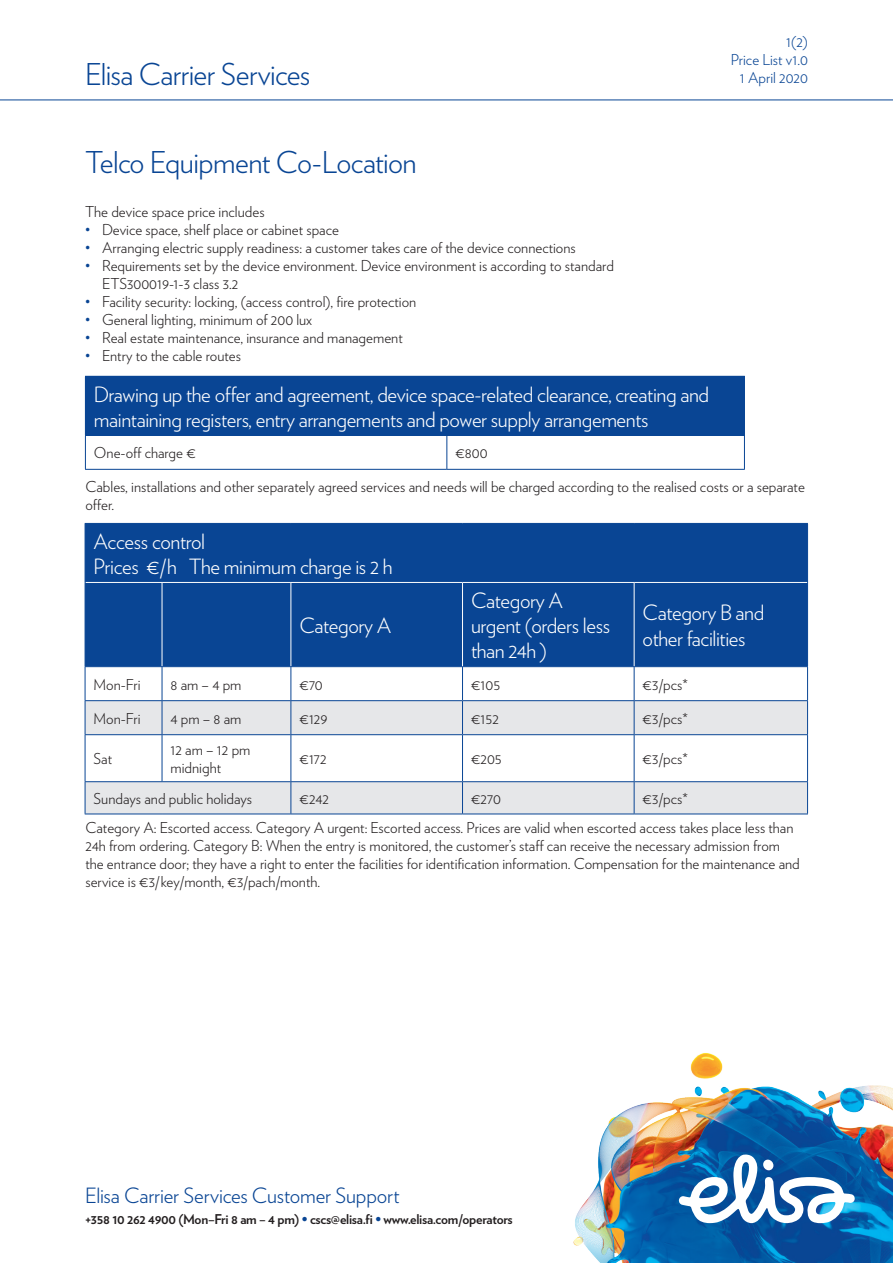
<style>
.page{position:relative;width:893px;height:1263px;background:#fff}
.page>*{position:absolute;margin:0;border:0;box-sizing:border-box;transform-origin:0 0}
.Otsikko{font:300 30px "Verlag";letter-spacing:-.02em;color:#094594}
.Taulukko_otsikko{font:300 21px/25.2px "Verlag";letter-spacing:-.02em;color:#fff}
.t1{font:300 21px "Verlag";letter-spacing:-.01em;color:#094594}
.Leipis{font:300 15px/18px "Verlag";color:#231f20}
.t2{font:300 15px/18px "Verlag";color:#094594;text-align:right}
.t3{font:700 13.5px "Verlag";letter-spacing:-.02em;color:#231f20}
.s1{color:#094594}
</style>
<div class="page">
<hr style="left:0;top:100px;width:893px;height:1px;background:#094594">
<img style="left:573px;top:1053px;width:320px;height:210px">
<svg style="left:679px;top:1154px;width:176px;height:69px"></svg>
<div style="left:86px;top:524px;width:721px;height:142px;background:#094594"></div>
<svg style="left:86px;top:667px;width:721px;height:147px"></svg>
<hr style="left:85px;top:582px;width:77px;height:1px;background:#fff">
<hr style="left:162px;top:582px;width:129px;height:1px;background:#fff">
<hr style="left:162px;top:583px;width:1px;height:83px;background:#fff">
<hr style="left:291px;top:582px;width:171px;height:1px;background:#fff">
<hr style="left:291px;top:583px;width:1px;height:83px;background:#fff">
<hr style="left:462px;top:582px;width:172px;height:1px;background:#fff">
<hr style="left:462px;top:583px;width:1px;height:83px;background:#fff">
<hr style="left:634px;top:582px;width:173px;height:1px;background:#fff">
<hr style="left:634px;top:583px;width:1px;height:83px;background:#fff">
<hr style="left:85px;top:666px;width:77px;height:1px;background:#094594">
<hr style="left:162px;top:666px;width:129px;height:1px;background:#094594">
<hr style="left:162px;top:667px;width:1px;height:33px;background:#094594">
<hr style="left:291px;top:666px;width:171px;height:1px;background:#094594">
<hr style="left:291px;top:667px;width:1px;height:33px;background:#094594">
<hr style="left:462px;top:666px;width:172px;height:1px;background:#094594">
<hr style="left:462px;top:667px;width:1px;height:33px;background:#094594">
<hr style="left:634px;top:666px;width:174px;height:1px;background:#094594">
<hr style="left:634px;top:667px;width:1px;height:33px;background:#094594">
<hr style="left:85px;top:700px;width:77px;height:1px;background:#094594">
<hr style="left:162px;top:700px;width:129px;height:1px;background:#094594">
<hr style="left:162px;top:701px;width:1px;height:33px;background:#094594">
<hr style="left:291px;top:700px;width:171px;height:1px;background:#094594">
<hr style="left:291px;top:701px;width:1px;height:33px;background:#094594">
<hr style="left:462px;top:700px;width:172px;height:1px;background:#094594">
<hr style="left:462px;top:701px;width:1px;height:33px;background:#094594">
<hr style="left:634px;top:700px;width:174px;height:1px;background:#094594">
<hr style="left:634px;top:701px;width:1px;height:33px;background:#094594">
<hr style="left:85px;top:734px;width:77px;height:1px;background:#094594">
<hr style="left:162px;top:734px;width:129px;height:1px;background:#094594">
<hr style="left:162px;top:735px;width:1px;height:46px;background:#094594">
<hr style="left:291px;top:734px;width:171px;height:1px;background:#094594">
<hr style="left:291px;top:735px;width:1px;height:46px;background:#094594">
<hr style="left:462px;top:734px;width:172px;height:1px;background:#094594">
<hr style="left:462px;top:735px;width:1px;height:46px;background:#094594">
<hr style="left:634px;top:734px;width:174px;height:1px;background:#094594">
<hr style="left:634px;top:735px;width:1px;height:46px;background:#094594">
<hr style="left:85px;top:781px;width:77px;height:1px;background:#094594">
<hr style="left:162px;top:781px;width:129px;height:1px;background:#094594">
<hr style="left:291px;top:781px;width:171px;height:1px;background:#094594">
<hr style="left:291px;top:782px;width:1px;height:32px;background:#094594">
<hr style="left:462px;top:781px;width:172px;height:1px;background:#094594">
<hr style="left:462px;top:782px;width:1px;height:32px;background:#094594">
<hr style="left:634px;top:781px;width:174px;height:1px;background:#094594">
<hr style="left:634px;top:782px;width:1px;height:32px;background:#094594">
<hr style="left:85px;top:523px;width:77px;height:1px;background:#094594">
<hr style="left:85px;top:524px;width:1px;height:58px;background:#094594">
<hr style="left:162px;top:523px;width:129px;height:1px;background:#094594">
<hr style="left:291px;top:523px;width:171px;height:1px;background:#094594">
<hr style="left:462px;top:523px;width:172px;height:1px;background:#094594">
<hr style="left:634px;top:523px;width:174px;height:1px;background:#094594">
<hr style="left:807px;top:524px;width:1px;height:58px;background:#094594">
<hr style="left:85px;top:582px;width:1px;height:84px;background:#094594">
<hr style="left:807px;top:582px;width:1px;height:84px;background:#094594">
<hr style="left:85px;top:667px;width:1px;height:33px;background:#094594">
<hr style="left:807px;top:667px;width:1px;height:33px;background:#094594">
<hr style="left:85px;top:701px;width:1px;height:33px;background:#094594">
<hr style="left:807px;top:701px;width:1px;height:33px;background:#094594">
<hr style="left:85px;top:735px;width:1px;height:46px;background:#094594">
<hr style="left:807px;top:735px;width:1px;height:46px;background:#094594">
<hr style="left:85px;top:782px;width:1px;height:32px;background:#094594">
<hr style="left:807px;top:782px;width:1px;height:32px;background:#094594">
<hr style="left:85px;top:814px;width:77px;height:1px;background:#094594">
<hr style="left:162px;top:814px;width:129px;height:1px;background:#094594">
<hr style="left:291px;top:814px;width:171px;height:1px;background:#094594">
<hr style="left:462px;top:814px;width:172px;height:1px;background:#094594">
<hr style="left:634px;top:814px;width:174px;height:1px;background:#094594">
<div style="left:85px;top:376px;width:659px;height:59px;background:#094594"></div>
<hr style="left:447px;top:376px;width:298px;height:1px;background:#094594">
<hr style="left:744px;top:377px;width:1px;height:58px;background:#094594">
<hr style="left:85px;top:435px;width:362px;height:1px;background:#094594">
<hr style="left:85px;top:436px;width:1px;height:33px;background:#094594">
<hr style="left:447px;top:435px;width:298px;height:1px;background:#094594">
<hr style="left:446px;top:436px;width:1px;height:33px;background:#094594">
<hr style="left:744px;top:436px;width:1px;height:33px;background:#094594">
<hr style="left:85px;top:469px;width:362px;height:1px;background:#094594">
<hr style="left:447px;top:469px;width:298px;height:1px;background:#094594">
<p class="t2" style="left:731px;top:32px;width:79px">1(2)<br>Price List v1.0</p>
<h1 class="Otsikko" style="left:85px;top:52px;width:227px">Elisa Carrier Services</h1>
<p class="t2" style="left:740px;top:68px;width:70px">1 April 2020</p>
<p class="Otsikko" style="left:85px;top:140px;width:333px">Telco Equipment Co-Location</p>
<p class="Leipis" style="left:85px;top:202px;width:181px">The device space price includes</p>
<p class="Leipis" style="left:85px;top:220px;width:255px"><span class="s1">•</span> Device space, shelf place or cabinet space</p>
<p class="Leipis" style="left:85px;top:238px;width:492px"><span class="s1">•</span> Arranging electric supply readiness: a customer takes care of the device connections</p>
<p class="Leipis" style="left:102px;top:256px;width:513px;text-indent:-17px"><span class="s1">•</span> Requirements set by the device environment. Device environment is according to standard<br>ETS300019-1-3 class 3.2</p>
<p class="Leipis" style="left:85px;top:292px;width:333px"><span class="s1">•</span> Facility security: locking, (access control), fire protection</p>
<p class="Leipis" style="left:85px;top:310px;width:229px"><span class="s1">•</span> General lighting, minimum of 200 lux</p>
<p class="Leipis" style="left:85px;top:328px;width:319px"><span class="s1">•</span> Real estate maintenance, insurance and management</p>
<p class="Leipis" style="left:85px;top:346px;width:158px"><span class="s1">•</span> Entry to the cable routes</p>
<p class="Taulukko_otsikko" style="left:94px;top:380px;width:617px">Drawing up the offer and agreement, device space-related clearance, creating and maintaining registers, entry arrangements and power supply arrangements</p>
<p class="Leipis" style="left:94px;top:443px;width:104px">One-off charge €</p>
<p class="Leipis" style="left:455px;top:443px;width:34px">€800</p>
<p class="Leipis" style="left:85px;top:477px;width:721px">Cables, installations and other separately agreed services and needs will be charged according to the realised costs or a separate offer.</p>
<p class="Taulukko_otsikko" style="left:94px;top:527px;width:113px">Access control</p>
<p class="Taulukko_otsikko" style="left:94px;top:553px;width:301px">Prices €/h The minimum charge is 2 h</p>
<p class="Taulukko_otsikko" style="left:299px;top:612px;width:94px">Category A</p>
<p class="Taulukko_otsikko" style="left:471px;top:586px;width:141px">Category A urgent (orders less than 24h )</p>
<p class="Taulukko_otsikko" style="left:643px;top:599px;width:123px">Category B and</p>
<p class="Taulukko_otsikko" style="left:643px;top:624px;width:104px">other facilities</p>
<p class="Leipis" style="left:94px;top:674px;width:49px">Mon-Fri</p>
<p class="Leipis" style="left:171px;top:674px;width:72px">8 am – 4 pm</p>
<p class="Leipis" style="left:299px;top:674px;width:25px">€70</p>
<p class="Leipis" style="left:471px;top:674px;width:31px">€105</p>
<p class="Leipis" style="left:643px;top:674px;width:47px">€3/pcs*</p>
<p class="Leipis" style="left:94px;top:708px;width:49px">Mon-Fri</p>
<p class="Leipis" style="left:171px;top:708px;width:72px">4 pm – 8 am</p>
<p class="Leipis" style="left:299px;top:708px;width:30px">€129</p>
<p class="Leipis" style="left:471px;top:708px;width:29px">€152</p>
<p class="Leipis" style="left:643px;top:708px;width:47px">€3/pcs*</p>
<p class="Leipis" style="left:94px;top:749px;width:20px">Sat</p>
<p class="Leipis" style="left:171px;top:740px;width:81px">12 am – 12 pm midnight</p>
<p class="Leipis" style="left:299px;top:749px;width:29px">€172</p>
<p class="Leipis" style="left:471px;top:749px;width:32px">€205</p>
<p class="Leipis" style="left:643px;top:749px;width:47px">€3/pcs*</p>
<p class="Leipis" style="left:94px;top:789px;width:160px">Sundays and public holidays</p>
<p class="Leipis" style="left:299px;top:789px;width:31px">€242</p>
<p class="Leipis" style="left:471px;top:789px;width:31px">€270</p>
<p class="Leipis" style="left:643px;top:789px;width:47px">€3/pcs*</p>
<p class="Leipis" style="left:85px;top:817px;width:716px">Category A: Escorted access. Category A urgent: Escorted access. Prices are valid when escorted access takes place less than 24h from ordering. Category B: When the entry is monitored, the customer’s staff can receive the necessary admission from the entrance door; they have a right to enter the facilities for identification information. Compensation for the maintenance and service is €3/key/month, €3/pach/month.</p>
<h2 class="t1" style="left:85px;top:1180px;width:316px">Elisa Carrier Services Customer Support</h2>
<p class="t3" style="left:85px;top:1209px;width:429px">+358 10 262 4900 (Mon–Fri 8 am – 4 pm) <span class="s1">•</span> cscs@elisa.fi <span class="s1">•</span> www.elisa.com/operators</p>
</div>
